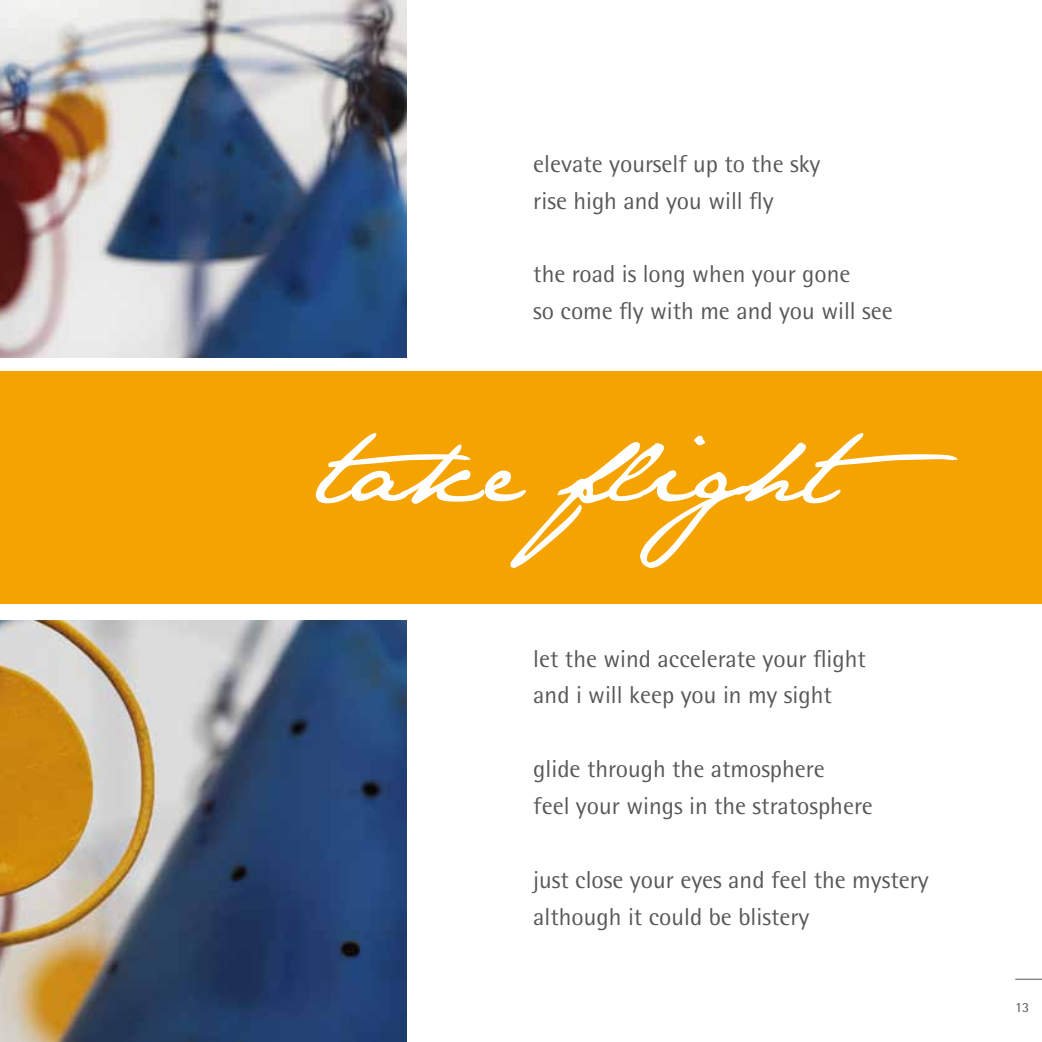
<style>
.page{position:relative;width:1042px;height:1042px;background:#fff}
.page>*{position:absolute;margin:0;border:0;box-sizing:border-box;transform-origin:0 0}
.t1{font:98px "Jane Austen";color:#fff}
.t2{font:24.5px/36.9px "Rotis Semi Sans";color:#58585a}
.t3{font:14px "Rotis Semi Sans";color:#58585a}
</style>
<div class="page">
<svg style="left:1015px;top:979px;width:27px;height:1px"></svg>
<div style="left:0;top:371px;width:1042px;height:232px;background:#f5a301"></div>
<img style="left:0;top:620px;width:406px;height:422px">
<img style="left:0;top:0;width:406px;height:357px">
<p class="t2" style="left:533px;top:145px;width:289px">elevate yourself up to the sky rise high and you will fly</p>
<p class="t2" style="left:533px;top:255px;width:361px">the road is long when your gone<br>so come fly with me and you will see</p>
<h1 class="t1" style="left:314px;top:410px;width:645px">take flight</h1>
<p class="t2" style="left:533px;top:639px;width:334px">let the wind accelerate your flight and i will keep you in my sight</p>
<p class="t2" style="left:533px;top:750px;width:341px">glide through the atmosphere<br>feel your wings in the stratosphere</p>
<p class="t2" style="left:533px;top:861px;width:397px">just close your eyes and feel the mystery although it could be blistery</p>
<p class="t3" style="left:1015px;top:998px;width:16px">13</p>
</div>
